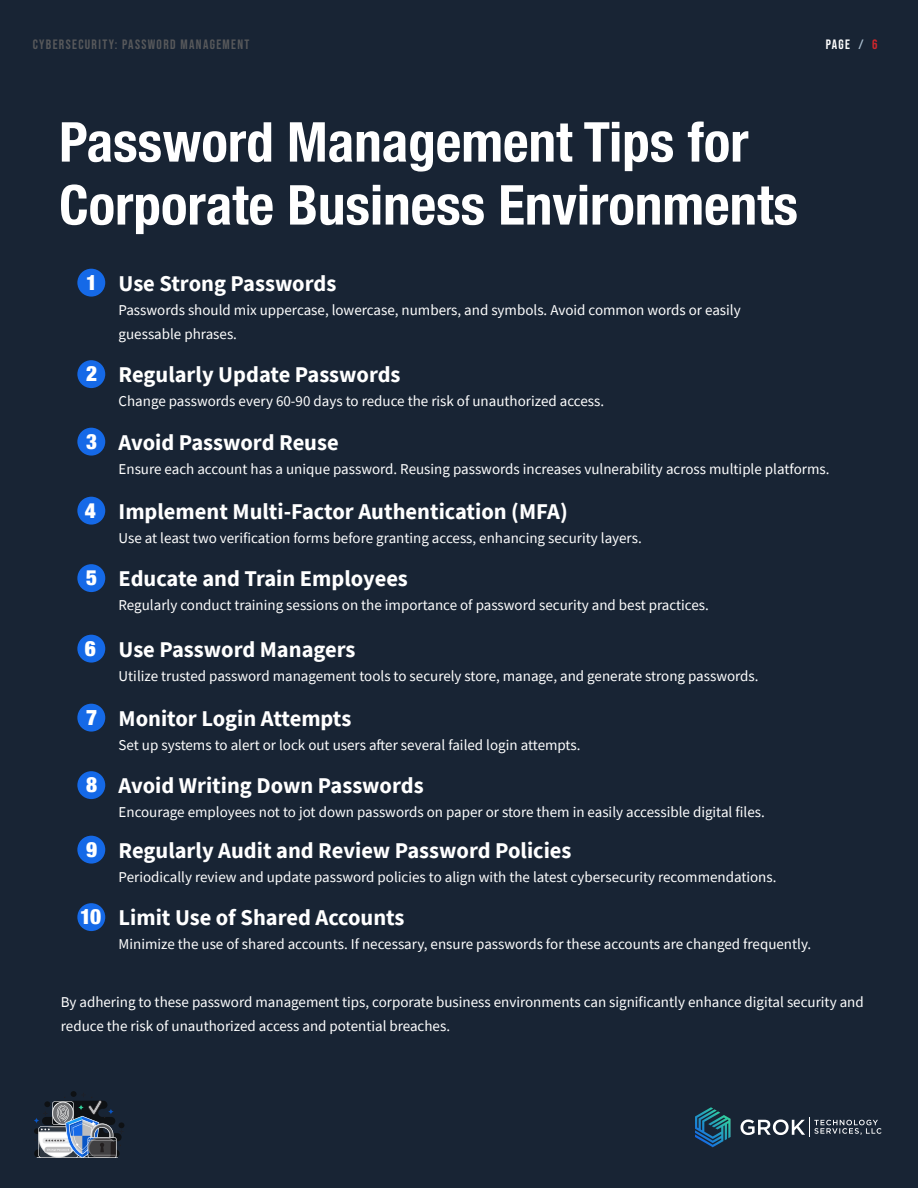
<style>
.page{position:relative;width:918px;height:1188px;background:#182434}
.page>*{position:absolute;margin:0;border:0;box-sizing:border-box;transform-origin:0 0}
.t1{font:700 condensed 55.05px/63px "Helvetica Neue";color:#fff}
.t2{font:700 22.5px "Source Sans Pro";color:#fff}
.t3{font:900 condensed 21.3px "Helvetica Neue";color:#fff}
.t4{font:15px/24px "Source Sans Pro";color:#fff}
.t5{font:13.5px "Bebas Neue";letter-spacing:.1em;color:#58595b}
.t6{font:13.5px "Bebas Neue";color:#fff}
.s1{color:#acc0d1}
.s2{color:#d0262b}
</style>
<div class="page">
<svg style="left:34px;top:1091px;width:90px;height:67px"></svg>
<div style="left:77px;top:269px;width:28px;height:28px;background:#1569e7;border-radius:50%"></div>
<div style="left:77px;top:360px;width:28px;height:28px;background:#1569e7;border-radius:50%"></div>
<div style="left:77px;top:428px;width:28px;height:28px;background:#1569e7;border-radius:50%"></div>
<div style="left:77px;top:497px;width:28px;height:28px;background:#1569e7;border-radius:50%"></div>
<div style="left:77px;top:564px;width:28px;height:28px;background:#1569e7;border-radius:50%"></div>
<div style="left:77px;top:635px;width:28px;height:28px;background:#1569e7;border-radius:50%"></div>
<div style="left:77px;top:704px;width:28px;height:28px;background:#1569e7;border-radius:50%"></div>
<div style="left:77px;top:771px;width:28px;height:28px;background:#1569e7;border-radius:50%"></div>
<div style="left:77px;top:836px;width:28px;height:28px;background:#1569e7;border-radius:50%"></div>
<div style="left:77px;top:903px;width:28px;height:28px;background:#1569e7;border-radius:50%"></div>
<svg style="left:741px;top:1117px;width:141px;height:20px"></svg>
<img style="left:695px;top:1107px;width:36px;height:40px">
<p class="t5" style="left:33px;top:37px;width:218px">CYBERSECURITY: PASSWORD MANAGEMENT</p>
<p class="t6" style="left:826px;top:37px;width:53px">PAGE <span class="s1">/</span> <span class="s2">6</span></p>
<h1 class="t1" style="left:59px;top:107px;width:740px">Password Management Tips for<br>Corporate Business Environments</h1>
<h3 class="t3" style="left:86px;top:265px;width:13px">1</h3>
<h2 class="t2" style="left:119px;top:268px;width:219px">Use Strong Passwords</h2>
<p class="t4" style="left:119px;top:298px;width:624px">Passwords should mix uppercase, lowercase, numbers, and symbols. Avoid common words or easily guessable phrases.</p>
<h3 class="t3" style="left:86px;top:356px;width:13px">2</h3>
<h2 class="t2" style="left:119px;top:359px;width:284px">Regularly Update Passwords</h2>
<p class="t4" style="left:119px;top:389px;width:487px">Change passwords every 60-90 days to reduce the risk of unauthorized access.</p>
<h3 class="t3" style="left:86px;top:424px;width:13px">3</h3>
<h2 class="t2" style="left:119px;top:427px;width:222px">Avoid Password Reuse</h2>
<p class="t4" style="left:119px;top:457px;width:712px">Ensure each account has a unique password. Reusing passwords increases vulnerability across multiple platforms.</p>
<h3 class="t3" style="left:85px;top:493px;width:13px">4</h3>
<h2 class="t2" style="left:119px;top:496px;width:451px">Implement Multi-Factor Authentication (MFA)</h2>
<p class="t4" style="left:119px;top:526px;width:525px">Use at least two verification forms before granting access, enhancing security layers.</p>
<h3 class="t3" style="left:86px;top:560px;width:13px">5</h3>
<h2 class="t2" style="left:119px;top:563px;width:291px">Educate and Train Employees</h2>
<p class="t4" style="left:119px;top:593px;width:592px">Regularly conduct training sessions on the importance of password security and best practices.</p>
<h3 class="t3" style="left:85px;top:631px;width:13px">6</h3>
<h2 class="t2" style="left:119px;top:634px;width:238px">Use Password Managers</h2>
<p class="t4" style="left:119px;top:664px;width:642px">Utilize trusted password management tools to securely store, manage, and generate strong passwords.</p>
<h3 class="t3" style="left:86px;top:700px;width:13px">7</h3>
<h2 class="t2" style="left:119px;top:703px;width:234px">Monitor Login Attempts</h2>
<p class="t4" style="left:119px;top:733px;width:463px">Set up systems to alert or lock out users after several failed login attempts.</p>
<h3 class="t3" style="left:86px;top:767px;width:13px">8</h3>
<h2 class="t2" style="left:119px;top:770px;width:307px">Avoid Writing Down Passwords</h2>
<p class="t4" style="left:119px;top:800px;width:648px">Encourage employees not to jot down passwords on paper or store them in easily accessible digital files.</p>
<h3 class="t3" style="left:86px;top:832px;width:13px">9</h3>
<h2 class="t2" style="left:119px;top:835px;width:454px">Regularly Audit and Review Password Policies</h2>
<p class="t4" style="left:119px;top:865px;width:659px">Periodically review and update password policies to align with the latest cybersecurity recommendations.</p>
<h3 class="t3" style="left:80px;top:899px;width:22px">10</h3>
<h2 class="t2" style="left:119px;top:902px;width:288px">Limit Use of Shared Accounts</h2>
<p class="t4" style="left:119px;top:932px;width:694px">Minimize the use of shared accounts. If necessary, ensure passwords for these accounts are changed frequently.</p>
<p class="t4" style="left:61px;top:990px;width:804px">By adhering to these password management tips, corporate business environments can significantly enhance digital security and reduce the risk of unauthorized access and potential breaches.</p>
</div>
